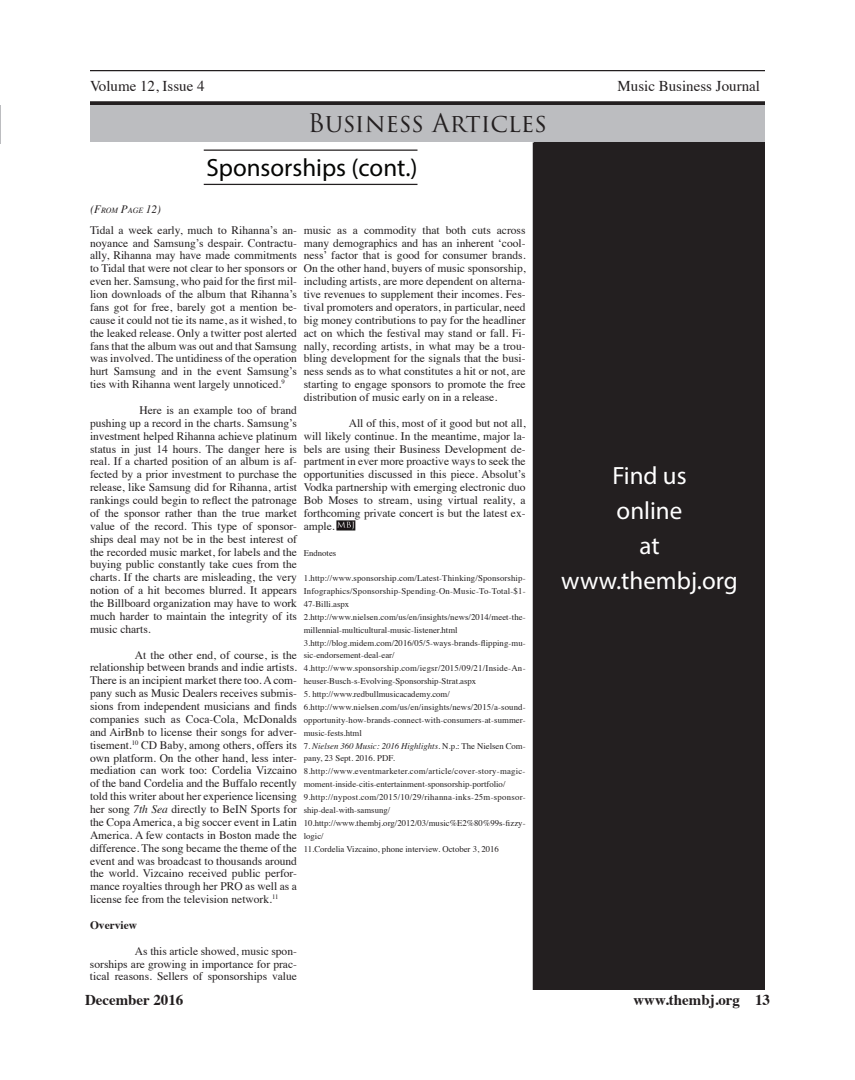
<style>
.page{position:relative;width:855px;height:1080px;background:#fff}
.page>*{position:absolute;margin:0;border:0;box-sizing:border-box;transform-origin:0 0}
.t1{font:25px "Myriad Pro";color:#fff}
.t2{font:25px "Myriad Pro";color:#040503}
.t3{font:25px "Trajan Pro 3";letter-spacing:-.01em;color:#231f20}
.t4{font:15px "Times";color:#231f20}
.t5{font:700 15px "Times";color:#231f20}
.t6{font:11.5px/12.9px "Times";color:#231f20;text-align:justify}
.t7{font:700 11.5px "Times";color:#231f20}
.t8{font:italic 11.25px "Times";color:#231f20}
.t9{font:8.75px/12.9px "Times";color:#231f20}
.t10{font:8.75px/12.9px "Times";letter-spacing:.03em;color:#231f20}
.s1{font-size:7.88px}
.s2{font-style:italic}
</style>
<div class="page">
<hr style="left:0;top:105px;width:1px;height:37px;background:#bcbdc0">
<hr style="left:0;top:106px;width:1px;height:38px;background:#bcbdc0">
<img style="left:336px;top:521px;width:19px;height:10px">
<div style="left:90px;top:104px;width:675px;height:37px;background:#bcbdc0"></div>
<hr style="left:90px;top:70px;width:675px;height:1px;background:#231f20">
<svg style="left:90px;top:101px;width:675px;height:4px;background:#302c2d"></svg>
<hr style="left:204px;top:184px;width:214px;height:1px;background:#231f20">
<hr style="left:204px;top:150px;width:214px;height:1px;background:#231f20">
<hr style="left:533px;top:142px;width:1px;height:848px;background:#231f20">
<div style="left:534px;top:142px;width:231px;height:848px;background:#231f20"></div>
<p class="t4" style="left:90px;top:72px;width:116px">Volume 12, Issue 4</p>
<p class="t4" style="left:618px;top:72px;width:144px">Music Business Journal</p>
<p class="t3" style="left:308px;top:105px;width:241px">Business Articles</p>
<p class="t8" style="left:91px;top:200px;width:72px">(F<span class="s1">ROM</span> P<span class="s1">AGE</span> 12)</p>
<p class="t2" style="left:206px;top:152px;width:213px">Sponsorships (cont.)</p>
<p class="t6" style="left:90px;top:222px;width:209px">Tidal a week early, much to Rihanna’s an&shy;noyance and Samsung’s despair. Contractu&shy;ally, Rihanna may have made commitments to Tidal that were not clear to her sponsors or even her. Samsung, who paid for the first mil&shy;lion downloads of the album that Rihanna’s fans got for free, barely got a mention be&shy;cause it could not tie its name, as it wished, to the leaked release. Only a twitter post alerted fans that the album was out and that Samsung was involved. The untidiness of the operation hurt Samsung and in the event Samsung’s ties with Rihanna went largely unnoticed.<sup>9</sup></p>
<p class="t6" style="left:90px;top:403px;width:209px;text-indent:50px">Here is an example too of brand pushing up a record in the charts. Samsung’s investment helped Rihanna achieve platinum status in just 14 hours. The danger here is real. If a charted position of an album is af&shy;fected by a prior investment to purchase the release, like Samsung did for Rihanna, artist rankings could begin to reflect the patronage of the sponsor rather than the true market value of the record. This type of sponsor&shy;ships deal may not be in the best interest of the recorded music market, for labels and the buying public constantly take cues from the charts. If the charts are misleading, the very notion of a hit becomes blurred. It appears the Billboard organization may have to work much harder to maintain the integrity of its music charts.</p>
<p class="t6" style="left:90px;top:647px;width:209px;text-indent:45px">At the other end, of course, is the relationship between brands and indie artists.<br>There is an incipient market there too. A com&shy;pany such as Music Dealers receives submis&shy;sions from independent musicians and finds companies such as Coca-Cola, McDonalds and AirBnb to license their songs for adver&shy;tisement.<sup>10</sup> CD Baby, among others, offers its own platform. On the other hand, less inter&shy;mediation can work too: Cordelia Vizcaino of the band Cordelia and the Buffalo recently told this writer about her experience licensing her song <span class="s2">7th Sea</span> directly to BeIN Sports for the Copa America, a big soccer event in Latin America. A few contacts in Boston made the difference. The song became the theme of the event and was broadcast to thousands around the world. Vizcaino received public perfor&shy;mance royalties through her PRO as well as a license fee from the television network.<sup>11</sup></p>
<p class="t7" style="left:90px;top:914px;width:49px">Overview</p>
<p class="t6" style="left:90px;top:943px;width:208px;text-indent:45px">As this article showed, music spon&shy;sorships are growing in importance for prac&shy;tical reasons. Sellers of sponsorships value</p>
<p class="t6" style="left:304px;top:222px;width:223px">music as a commodity that both cuts across many demographics and has an inherent ‘cool&shy;ness’ factor that is good for consumer brands.<br>On the other hand, buyers of music sponsorship, including artists, are more dependent on alterna&shy;tive revenues to supplement their incomes. Fes&shy;tival promoters and operators, in particular, need big money contributions to pay for the headliner act on which the festival may stand or fall. Fi&shy;nally, recording artists, in what may be a trou&shy;bling development for the signals that the busi&shy;ness sends as to what constitutes a hit or not, are starting to engage sponsors to promote the free distribution of music early on in a release.</p>
<p class="t6" style="left:304px;top:415px;width:223px;text-indent:45px">All of this, most of it good but not all, will likely continue. In the meantime, major la&shy;bels are using their Business Development de&shy;partment in ever more proactive ways to seek the opportunities discussed in this piece. Absolut’s Vodka partnership with emerging electronic duo Bob Moses to stream, using virtual reality, a forthcoming private concert is but the latest ex&shy;ample.</p>
<p class="t9" style="left:304px;top:545px;width:34px">Endnotes</p>
<p class="t9" style="left:304px;top:571px;width:223px;text-align:justify">1.http://www.sponsorship.com/Latest-Thinking/Sponsorship-Infographics/Sponsorship-Spending-On-Music-To-Total-$1- 47-Billi.aspx</p>
<p class="t9" style="left:304px;top:610px;width:223px">2.http://www.nielsen.com/us/en/insights/news/2014/meet-the&shy;millennial-multicultural-music-listener.html</p>
<p class="t9" style="left:304px;top:635px;width:223px">3.http://blog.midem.com/2016/05/5-ways-brands-flipping-mu&shy;sic-endorsement-deal-ear/</p>
<p class="t9" style="left:304px;top:661px;width:223px">4.http://www.sponsorship.com/iegsr/2015/09/21/Inside-An&shy;heuser-Busch-s-Evolving-Sponsorship-Strat.aspx</p>
<p class="t9" style="left:304px;top:687px;width:148px">5. http://www.redbullmusicacademy.com/</p>
<p class="t9" style="left:304px;top:700px;width:223px;text-align:justify">6.http://www.nielsen.com/us/en/insights/news/2015/a-sound&shy;opportunity-how-brands-connect-with-consumers-at-summer&shy;music-fests.html</p>
<p class="t9" style="left:304px;top:738px;width:223px">7. <span class="s2">Nielsen 360 Music: 2016 Highlights</span>. N.p.: The Nielsen Com&shy;pany, 23 Sept. 2016. PDF.</p>
<p class="t9" style="left:304px;top:764px;width:223px">8.http://www.eventmarketer.com/article/cover-story-magic&shy;moment-inside-citis-entertainment-sponsorship-portfolio/</p>
<p class="t10" style="left:304px;top:790px;width:223px">9.http://nypost.com/2015/10/29/rihanna-inks-25m-sponsor&shy;ship-deal-with-samsung/</p>
<p class="t9" style="left:304px;top:816px;width:223px">10.http://www.thembj.org/2012/03/music%E2%80%99s-fizzy&shy;logic/</p>
<p class="t9" style="left:304px;top:841px;width:197px">11.Cordelia Vizcaino, phone interview. October 3, 2016</p>
<p class="t1" style="left:612px;top:460px;width:76px">Find us</p>
<p class="t1" style="left:617px;top:495px;width:67px">online</p>
<p class="t1" style="left:639px;top:530px;width:22px">at</p>
<p class="t1" style="left:561px;top:565px;width:178px">www.thembj.org</p>
<h2 class="t5" style="left:85px;top:986px;width:100px">December 2016</h2>
<h2 class="t5" style="left:633px;top:986px;width:138px">www.thembj.org 13</h2>
</div>
